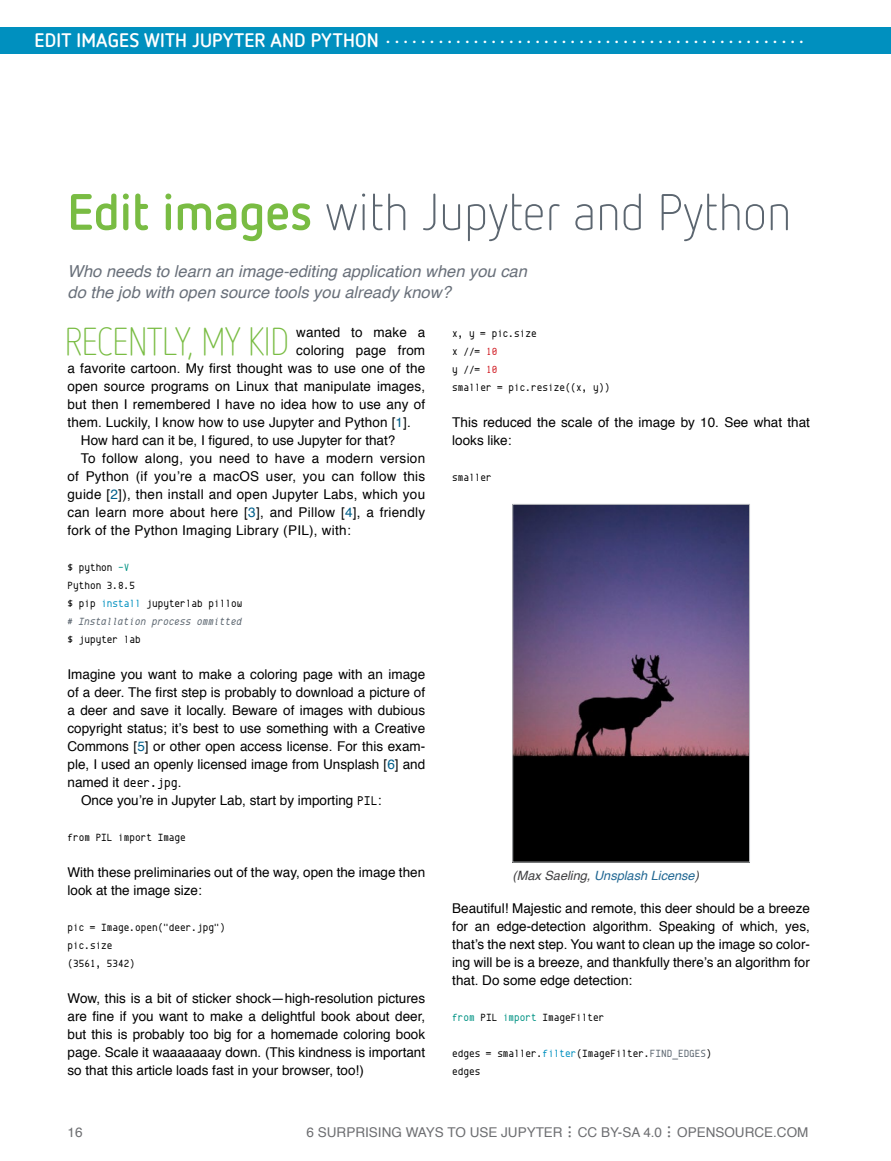
<style>
.page{position:relative;width:891px;height:1161px;background:#fff}
.page>*{position:absolute;margin:0;border:0;box-sizing:border-box;transform-origin:0 0}
.t1{font:300 51px "Netto OT";color:#5c6670}
.t2{font:300 38.85px "Netto OT";letter-spacing:-.01em;color:#79bc43;scale:.87 1}
.t3{font:300 33px "Netto OT";color:#6d6e71}
.t4{font:700 19.5px "Netto OT";letter-spacing:.01em;color:#fff}
.t5{font:italic 16.5px/21px "Helvetica";color:#69707a}
.t6{font:13.5px/18px "Helvetica";color:#000}
.t7{font:13.5px "Helvetica";letter-spacing:.02em;color:#000}
.t8{font:13.5px "Helvetica";color:#6d6e71}
.t9{font:italic 12.75px "Helvetica";color:#226893}
.t10{font:10.5px/18px "Envy Code R";color:#000}
.s1{font-weight:700;color:#79bc43}
.s2{color:#005f8b}
.s3{color:#009384}
.s4{color:#0090bf}
.s5{font-style:italic;color:#5c6670}
.s6{font-family:"Envy Code R";font-size:12.75px}
.s7{color:#d2232a}
.s8{color:#414042}
.s9{color:#5c6670}
</style>
<div class="page">
<div style="left:0;top:27px;width:891px;height:27px;background:#0090bf"></div>
<img style="left:514px;top:506px;width:234px;height:354px">
<div style="left:512px;top:504px;width:238px;height:358px;border:1px solid #bcbec0"></div>
<h3 class="t4" style="left:35px;top:25px;width:355px">EDIT IMAGES WITH JUPYTER AND PYTHON .................................................</h3>
<h1 class="t1" style="left:68px;top:184px;width:725px"><span class="s1">Edit images</span> with Jupyter and Python</h1>
<p class="t5" style="left:68px;top:262px;width:461px">Who needs to learn an image-editing application when you can do the job with open source tools you already know?</p>
<h2 class="t2" style="left:65px;top:320px;width:259px">RECENTLY, MY KID</h2>
<p class="t6" style="left:296px;top:323px;width:131px">wanted to make a</p>
<p class="t6" style="left:296px;top:341px;width:131px">coloring page from</p>
<p class="t6" style="left:67px;top:359px;width:359px">a favorite cartoon. My first thought was to use one of the</p>
<p class="t6" style="left:67px;top:377px;width:359px">open source programs on Linux that manipulate images,</p>
<p class="t6" style="left:67px;top:395px;width:359px">but then I remembered I have no idea how to use any of</p>
<p class="t6" style="left:67px;top:413px;width:345px">them. Luckily, I know how to use Jupyter and Python [<span class="s2">1</span>].</p>
<p class="t6" style="left:81px;top:431px;width:316px">How hard can it be, I figured, to use Jupyter for that?</p>
<p class="t7" style="left:81px;top:447px;width:346px">To follow along, you need to have a modern version</p>
<p class="t7" style="left:67px;top:465px;width:359px">of Python (if you’re a macOS user, you can follow this</p>
<p class="t7" style="left:67px;top:483px;width:359px">guide [<span class="s2">2</span>]), then install and open Jupyter Labs, which you</p>
<p class="t7" style="left:67px;top:501px;width:359px">can learn more about here [<span class="s2">3</span>], and Pillow [<span class="s2">4</span>], a friendly</p>
<p class="t7" style="left:67px;top:519px;width:285px">fork of the Python Imaging Library (PIL), with:</p>
<p class="t10" style="left:68px;top:558px;width:176px">$ python <span class="s3">-V<br></span>Python 3.8.5<br>$ pip <span class="s4">install</span> jupyterlab pillow <span class="s5"># Installation process ommitted</span></p>
<p class="t10" style="left:68px;top:630px;width:75px">$ jupyter lab</p>
<p class="t6" style="left:68px;top:665px;width:359px">Imagine you want to make a coloring page with an image</p>
<p class="t6" style="left:68px;top:683px;width:359px">of a deer. The first step is probably to download a picture of</p>
<p class="t6" style="left:68px;top:701px;width:359px">a deer and save it locally. Beware of images with dubious</p>
<p class="t6" style="left:68px;top:719px;width:359px">copyright status; it’s best to use something with a Creative</p>
<p class="t6" style="left:68px;top:737px;width:359px">Commons [<span class="s2">5</span>] or other open access license. For this exam-</p>
<p class="t6" style="left:68px;top:755px;width:359px">ple, I used an openly licensed image from Unsplash [<span class="s2">6</span>] and</p>
<p class="t6" style="left:68px;top:773px;width:116px">named it <span class="s6">deer.jpg</span>.</p>
<p class="t6" style="left:81px;top:791px;width:302px">Once you’re in Jupyter Lab, start by importing <span class="s6">PIL</span>:</p>
<p class="t10" style="left:68px;top:828px;width:120px">from PIL import Image</p>
<p class="t6" style="left:68px;top:863px;width:359px">With these preliminaries out of the way, open the image then look at the image size:</p>
<p class="t10" style="left:68px;top:918px;width:159px">pic = Image.open("deer.jpg") pic.size<br>(3561, 5342)</p>
<p class="t6" style="left:68px;top:989px;width:359px;text-align:justify">Wow, this is a bit of sticker shock—high-resolution pictures are fine if you want to make a delightful book about deer, but this is probably too big for a homemade coloring book page. Scale it waaaaaaay down. (This kindness is important so that this article loads fast in your browser, too!)</p>
<p class="t10" style="left:452px;top:324px;width:159px">x, y = pic.size<br>x //= <span class="s7">10<br></span>y //= <span class="s7">10<br></span>smaller = pic.resize((x, y))</p>
<p class="t6" style="left:452px;top:413px;width:359px">This reduced the scale of the image by 10. See what that looks like:</p>
<p class="t10" style="left:452px;top:468px;width:41px">smaller</p>
<p class="t9" style="left:513px;top:865px;width:188px"><span class="s8">(Max Saeling,</span> Unsplash License<span class="s8">)</span></p>
<p class="t6" style="left:452px;top:899px;width:359px;text-align:justify">Beautiful! Majestic and remote, this deer should be a breeze for an edge-detection algorithm. Speaking of which, yes, that’s the next step. You want to clean up the image so color&shy;ing will be is a breeze, and thankfully there’s an algorithm for that. Do some edge detection:</p>
<p class="t10" style="left:452px;top:1008px;width:154px"><span class="s3">from</span> PIL <span class="s3">import</span> ImageFilter</p>
<p class="t10" style="left:452px;top:1044px;width:261px">edges = smaller.<span class="s4">filter</span>(ImageFilter.<span class="s9">FIND_EDGES</span>) edges</p>
<p class="t8" style="left:68px;top:1122px;width:17px">16</p>
<p class="t8" style="left:307px;top:1122px;width:258px">6 SURPRISING WAYS TO USE JUPYTER</p>
<h3 class="t3" style="left:566px;top:1103px;width:8px">...</h3>
<p class="t8" style="left:578px;top:1122px;width:86px">CC BY-SA 4.0</p>
<h3 class="t3" style="left:666px;top:1103px;width:8px">...</h3>
<p class="t8" style="left:677px;top:1122px;width:133px">OPENSOURCE.COM</p>
</div>
